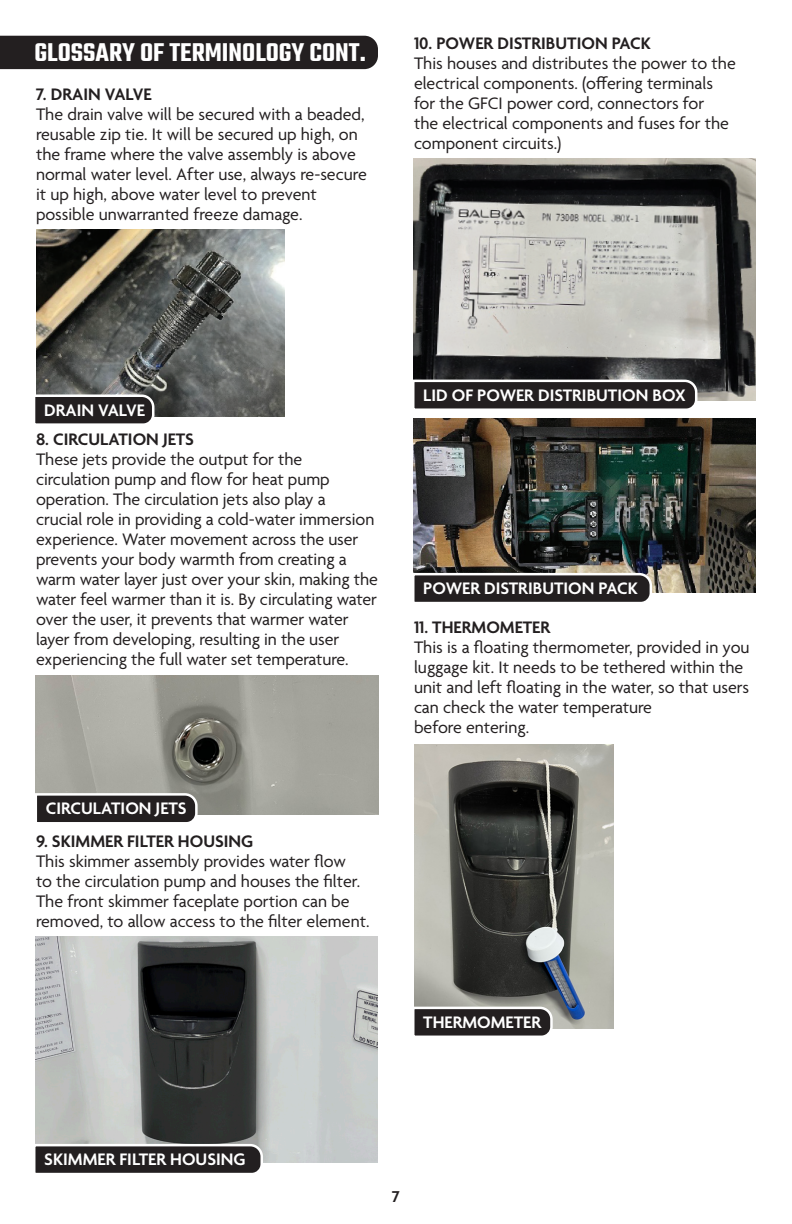
<style>
.page{position:relative;width:792px;height:1224px;background:#fff}
.page>*{position:absolute;margin:0;border:0;box-sizing:border-box;transform-origin:0 0}
.Teko_-_Sub_Head{font:600 28px "Teko";color:#fff}
.Body_Copy{font:18px/20px "Agenda";letter-spacing:-.005em;color:#231f20}
.t1{font:600 18px "Agenda";color:#fff}
.BOLD_-_Body_Copy{font:600 18px "Agenda";color:#231f20}
.t2{font:600 17px "Agenda";color:#231f20}
.s1{font-weight:600}
</style>
<div class="page">
<div style="left:0;top:36px;width:378px;height:33px;background:#231f20"></div>
<img style="left:36px;top:675px;width:343px;height:140px">
<svg style="left:35px;top:792px;width:164px;height:30px;background:#413d3e"></svg>
<img style="left:36px;top:937px;width:342px;height:226px">
<svg style="left:35px;top:1143px;width:229px;height:30px;background:#3e3b3b"></svg>
<img style="left:36px;top:229px;width:248px;height:187px">
<svg style="left:35px;top:393px;width:121px;height:31px;background:#423e3f"></svg>
<img style="left:413px;top:158px;width:342px;height:242px">
<img style="left:413px;top:419px;width:342px;height:174px">
<svg style="left:413px;top:572px;width:240px;height:30px;background:#3c3939"></svg>
<svg style="left:413px;top:378px;width:286px;height:31px;background:#3c393a"></svg>
<img style="left:415px;top:745px;width:198px;height:283px">
<svg style="left:414px;top:1005px;width:140px;height:31px;background:#454242"></svg>
<p class="Teko_-_Sub_Head" style="left:35px;top:35px;width:333px">GLOSSARY OF TERMINOLOGY CONT.</p>
<p class="BOLD_-_Body_Copy" style="left:36px;top:85px;width:117px">7. DRAIN VALVE</p>
<p class="Body_Copy" style="left:36px;top:105px;width:332px">The drain valve will be secured with a beaded, reusable zip tie. It will be secured up high, on the frame where the valve assembly is above normal water level. After use, always re-secure it up high, above water level to prevent possible unwarranted freeze damage.</p>
<p class="BOLD_-_Body_Copy" style="left:414px;top:33px;width:239px">10. POWER DISTRIBUTION PACK</p>
<p class="Body_Copy" style="left:414px;top:54px;width:323px">This houses and distributes the power to the electrical components. (offering terminals for the GFCI power cord, connectors for<br>the electrical components and fuses for the component circuits.)</p>
<p class="t1" style="left:44px;top:400px;width:102px">DRAIN VALVE</p>
<p class="BOLD_-_Body_Copy" style="left:36px;top:430px;width:160px">8. CIRCULATION JETS</p>
<p class="Body_Copy" style="left:36px;top:450px;width:343px">These jets provide the output for the circulation pump and flow for heat pump operation. The circulation jets also play a<br>crucial role in providing a cold-water immersion experience. Water movement across the user prevents your body warmth from creating a warm water layer just over your skin, making the water feel warmer than it is. By circulating water over the user, it prevents that warmer water layer from developing, resulting in the user experiencing the full water set temperature.</p>
<p class="t1" style="left:46px;top:799px;width:142px">CIRCULATION JETS</p>
<p class="BOLD_-_Body_Copy" style="left:36px;top:831px;width:219px">9. SKIMMER FILTER HOUSING</p>
<p class="Body_Copy" style="left:36px;top:852px;width:335px">This skimmer assembly provides water flow<br>to the circulation pump and houses the filter.<br>The front skimmer faceplate portion can be removed, to allow access to the filter element.</p>
<p class="t1" style="left:423px;top:385px;width:264px">LID OF POWER DISTRIBUTION BOX</p>
<p class="t1" style="left:423px;top:579px;width:216px">POWER DISTRIBUTION PACK</p>
<p class="Body_Copy" style="left:414px;top:619px;width:337px"><span class="s1">11. THERMOMETER<br></span>This is a floating thermometer, provided in you luggage kit. It needs to be tethered within the unit and left floating in the water, so that users can check the water temperature<br>before entering.</p>
<p class="t1" style="left:423px;top:1013px;width:119px">THERMOMETER</p>
<p class="t1" style="left:44px;top:1150px;width:203px">SKIMMER FILTER HOUSING</p>
<p class="t2" style="left:392px;top:1188px;width:9px">7</p>
</div>
